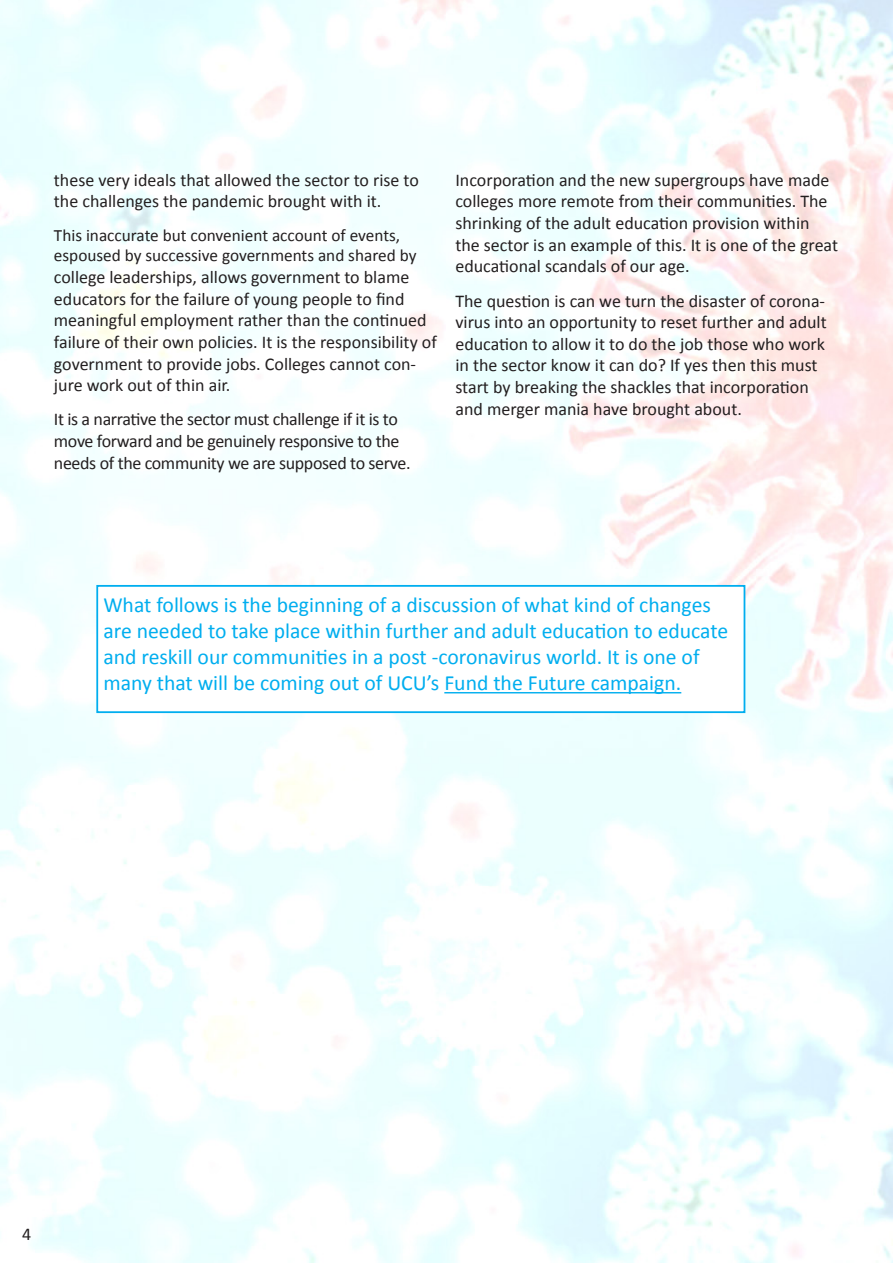
<style>
.page{position:relative;width:893px;height:1263px;background:#fff}
.page>*{position:absolute;margin:0;border:0;box-sizing:border-box;transform-origin:0 0}
.t1{font:21.75px/26.1px "Calibri";color:#00aeef}
.body{font:18px/21.6px "Calibri";color:#231f20}
.body-2{font:18px/21.6px "Calibri";letter-spacing:-.02em;color:#231f20}
.body-3{font:17.25px/20.7px "Calibri";color:#231f20}
</style>
<div class="page">
<div style="left:96px;top:585px;width:649px;height:128px;background:#fff;border:2px solid #00aeef"></div>
<hr style="left:444px;top:692px;width:237px;height:1px;background:#00aeef">
<p class="body" style="left:54px;top:169px;width:366px">these very ideals that allowed the sector to rise to the challenges the pandemic brought with it.</p>
<p class="body-3" style="left:54px;top:225px;width:364px">This inaccurate but convenient account of events, espoused by successive governments and shared by</p>
<p class="body" style="left:54px;top:266px;width:384px">college leaderships, allows government to blame educators for the failure of young people to find meaningful employment rather than the continued failure of their own policies. It is the responsibility of government to provide jobs. Colleges cannot con&shy;jure work out of thin air.</p>
<p class="body-2" style="left:54px;top:409px;width:358px">It is a narrative the sector must challenge if it is to move forward and be genuinely responsive to the needs of the community we are supposed to serve.</p>
<p class="body" style="left:455px;top:169px;width:384px">Incorporation and the new supergroups have made colleges more remote from their communities. The shrinking of the adult education provision within the sector is an example of this. It is one of the great educational scandals of our age.</p>
<p class="body" style="left:455px;top:290px;width:373px">The question is can we turn the disaster of corona&shy;virus into an opportunity to reset further and adult education to allow it to do the job those who work in the sector know it can do? If yes then this must start by breaking the shackles that incorporation and merger mania have brought about.</p>
<p class="t1" style="left:103px;top:592px;width:626px">What follows is the beginning of a discussion of what kind of changes are needed to take place within further and adult education to educate and reskill our communities in a post -coronavirus world. It is one of many that will be coming out of UCU’s Fund the Future campaign.</p>
<p class="body" style="left:22px;top:1223px;width:11px">4</p>
</div>
